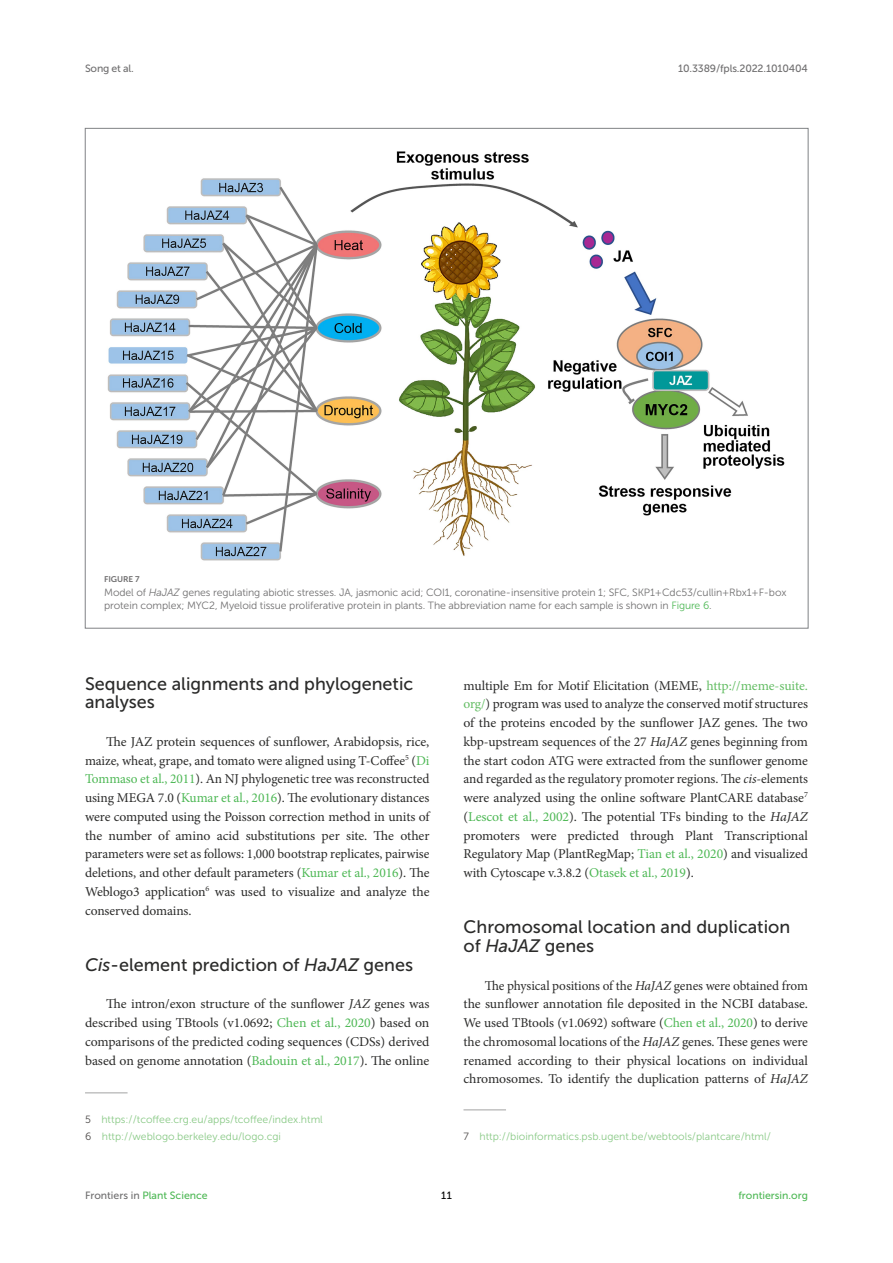
<style>
.page{position:relative;width:893px;height:1263px;background:#fff}
.page>*{position:absolute;margin:0;border:0;box-sizing:border-box;transform-origin:0 0}
.TEXT_FLUSH{font:18px/18.8px "Museo Sans 500";color:#2b2b2a}
.HEAD_2{font:18px/18.8px "Museo Sans 500";color:#2b2b2a}
.TEXT_FLUSH-2{font:13.5px/18.8px "Minion Pro";letter-spacing:-.005em;color:#2b2b2a;text-align:justify}
.FIG_LEG{font:10.5px/13.5px "Museo Sans 300";letter-spacing:-.01em;color:#706f70}
.FOOTNOTE{font:10.5px "Museo Sans 300";color:#88c985}
.t1{font:10.5px "Museo Sans 500";color:#4eb855}
.t2{font:10.5px "Museo Sans 500";letter-spacing:-.015em;color:#706f70}
.t3{font:10.5px "Museo Sans 500";color:#000}
.FIG_HD{font:8.25px "Museo Sans 700";letter-spacing:-.01em;color:#706f70}
.s1{font-style:italic}
.s2{color:#4eb855}
.s3{color:#4c4948}
.s4{color:#64bd64}
.s5{color:#706f70}
</style>
<div class="page">
<hr style="left:85px;top:1092px;width:43px;height:1px;background:#a2a3a3">
<hr style="left:463px;top:1109px;width:43px;height:1px;background:#a2a3a3">
<img style="left:107px;top:151px;width:678px;height:410px">
<p class="t2" style="left:85px;top:63px;width:50px">Song et al.</p>
<p class="t2" style="left:678px;top:63px;width:131px">10.3389/fpls.2022.1010404</p>
<p class="FIG_HD" style="left:104px;top:575px;width:37px">FIGURE 7</p>
<p class="FIG_LEG" style="left:104px;top:585px;width:684px">Model of <span class="s1">HaJAZ</span> genes regulating abiotic stresses. JA, jasmonic acid; COI1, coronatine-insensitive protein 1; SFC, SKP1 + Cdc53/cullin+Rbx1 + F-box protein complex; MYC2, Myeloid tissue proliferative protein in plants. The abbreviation name for each sample is shown in <span class="s2">Figure 6</span>.</p>
<p class="TEXT_FLUSH" style="left:85px;top:674px;width:330px">Sequence alignments and phylogenetic analyses</p>
<p class="TEXT_FLUSH-2" style="left:85px;top:732px;width:346px;text-indent:21px">The JAZ protein sequences of sunflower, Arabidopsis, rice, maize, wheat, grape, and tomato were aligned using T-Coffee<sup>5</sup> (<span class="s2">Di Tommaso et al., 2011</span>). An NJ phylogenetic tree was reconstructed</p>
<p class="TEXT_FLUSH-2" style="left:85px;top:788px;width:346px">using MEGA 7.0 (<span class="s2">Kumar et al., 2016</span>). The evolutionary distances were computed using the Poisson correction method in units of the number of amino acid substitutions per site. The other parameters were set as follows: 1,000 bootstrap replicates, pairwise deletions, and other default parameters (<span class="s2">Kumar et al., 2016</span>). The Weblogo3 application<sup>6</sup> was used to visualize and analyze the conserved domains.</p>
<p class="TEXT_FLUSH" style="left:85px;top:955px;width:330px"><span class="s1">Cis</span>-element prediction of <span class="s1">HaJAZ</span> genes</p>
<p class="TEXT_FLUSH-2" style="left:85px;top:995px;width:346px;text-align:right">The intron/exon structure of the sunflower <span class="s1">JAZ</span> genes was described using TBtools (v1.0692; <span class="s2">Chen et al., 2020</span>) based on</p>
<p class="TEXT_FLUSH-2" style="left:85px;top:1032px;width:346px">comparisons of the predicted coding sequences (CDSs) derived based on genome annotation (<span class="s2">Badouin et al., 2017</span>). The online</p>
<p class="FOOTNOTE" style="left:85px;top:1113px;width:239px"><span class="s3">5</span> https://tcoffee.crg.eu/apps/tcoffee/index.html</p>
<p class="FOOTNOTE" style="left:85px;top:1130px;width:197px"><span class="s3">6</span> http://weblogo.berkeley.edu/logo.cgi</p>
<p class="TEXT_FLUSH-2" style="left:463px;top:676px;width:346px">multiple Em for Motif Elicitation (MEME, <span class="s4">http://meme-suite. org/</span>) program was used to analyze the conserved motif structures of the proteins encoded by the sunflower JAZ genes. The two kbp-upstream sequences of the 27 <span class="s1">HaJAZ</span> genes beginning from the start codon ATG were extracted from the sunflower genome and regarded as the regulatory promoter regions. The <span class="s1">cis</span>-elements were analyzed using the online software PlantCARE database<sup>7 </sup>(<span class="s2">Lescot et al., 2002</span>). The potential TFs binding to the <span class="s1">HaJAZ </span>promoters were predicted through Plant Transcriptional Regulatory Map (PlantRegMap; <span class="s2">Tian et al., 2020</span>) and visualized with Cytoscape v.3.8.2 (<span class="s2">Otasek et al., 2019</span>).</p>
<p class="HEAD_2" style="left:463px;top:918px;width:328px">Chromosomal location and duplication of <span class="s1">HaJAZ</span> genes</p>
<p class="TEXT_FLUSH-2" style="left:463px;top:976px;width:346px;text-indent:21px">The physical positions of the <span class="s1">HaJAZ</span> genes were obtained from the sunflower annotation file deposited in the NCBI database.<br>We used TBtools (v1.0692) software (<span class="s2">Chen et al., 2020</span>) to derive the chromosomal locations of the <span class="s1">HaJAZ</span> genes. These genes were renamed according to their physical locations on individual chromosomes. To identify the duplication patterns of <span class="s1">HaJAZ</span></p>
<p class="FOOTNOTE" style="left:463px;top:1130px;width:309px"><span class="s3">7</span> http://bioinformatics.psb.ugent.be/webtools/plantcare/html/</p>
<p class="t1" style="left:85px;top:1190px;width:124px"><span class="s5">Frontiers in</span> Plant Science</p>
<p class="t3" style="left:441px;top:1190px;width:12px">11</p>
<p class="t1" style="left:738px;top:1190px;width:71px">frontiersin.org</p>
</div>
